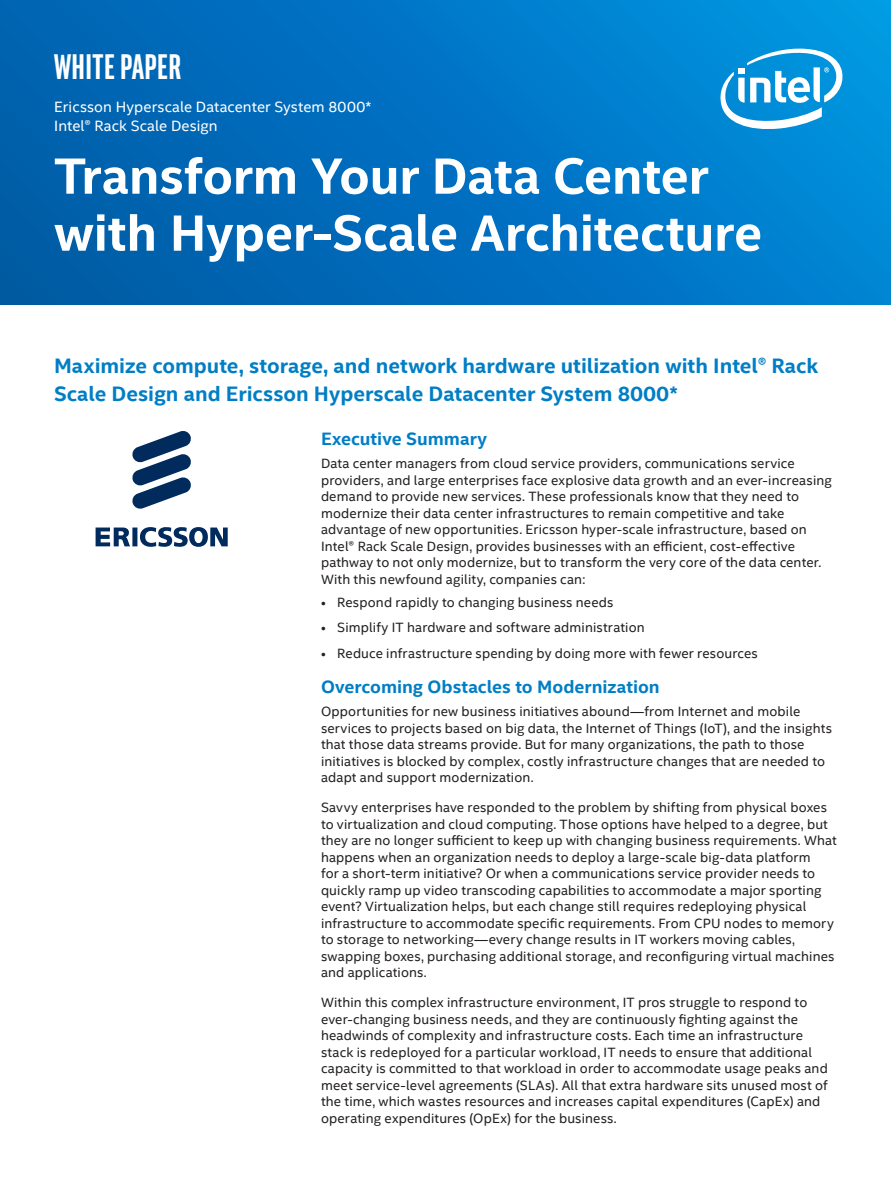
<style>
.page{position:relative;width:891px;height:1188px;background:#fff}
.page>*{position:absolute;margin:0;border:0;box-sizing:border-box;transform-origin:0 0}
.Main_Title{font:700 51px/57px "Intel Clear";letter-spacing:-.005em;color:#fff}
.t1{font:700 36px "Intel Clear Pro";letter-spacing:.025em;color:#fff}
.ProdName_-_Product_N{font:700 21px "Intel Clear";color:#007ec5}
.CopyHeaderBlue{font:700 18px "Intel Clear";color:#007ec5}
.Mini_Header{font:15px "Intel Clear";letter-spacing:.01em;color:#fff}
.MainCopy___Caption{font:13.5px/16.5px "Intel Clear";letter-spacing:.01em;color:#231f20}
</style>
<div class="page">
<div style="left:0;top:0;width:891px;height:305px;background:linear-gradient(to right,#005ba9,#008cdb)"></div>
<svg style="left:132px;top:431px;width:59px;height:78px"></svg>
<div style="left:132px;top:528px;width:5px;height:18px;background:#002b5c"></div>
<svg style="left:140px;top:527px;width:88px;height:20px"></svg>
<svg style="left:96px;top:528px;width:34px;height:18px"></svg>
<svg style="left:718px;top:42px;width:127px;height:90px"></svg>
<h2 class="t1" style="left:54px;top:44px;width:128px">WHITE PAPER</h2>
<p class="Mini_Header" style="left:54px;top:98px;width:319px">Ericsson Hyperscale Datacenter System 8000*</p>
<p class="Mini_Header" style="left:54px;top:117px;width:165px">Intel® Rack Scale Design</p>
<p class="Main_Title" style="left:54px;top:148px;width:710px">Transform Your Data Center with Hyper-Scale Architecture</p>
<p class="ProdName_-_Product_N" style="left:54px;top:353px;width:766px">Maximize compute, storage, and network hardware utilization with Intel® Rack</p>
<p class="ProdName_-_Product_N" style="left:54px;top:381px;width:625px">Scale Design and Ericsson Hyperscale Datacenter System 8000*</p>
<p class="CopyHeaderBlue" style="left:321px;top:427px;width:168px">Executive Summary</p>
<p class="MainCopy___Caption" style="left:321px;top:455px;width:475px">Data center managers from cloud service providers, communications service</p>
<p class="MainCopy___Caption" style="left:321px;top:472px;width:512px">providers, and large enterprises face explosive data growth and an ever-increasing</p>
<p class="MainCopy___Caption" style="left:321px;top:488px;width:480px">demand to provide new services. These professionals know that they need to</p>
<p class="MainCopy___Caption" style="left:321px;top:505px;width:465px">modernize their data center infrastructures to remain competitive and take</p>
<p class="MainCopy___Caption" style="left:321px;top:521px;width:487px">advantage of new opportunities. Ericsson hyper-scale infrastructure, based on</p>
<p class="MainCopy___Caption" style="left:321px;top:538px;width:476px">Intel® Rack Scale Design, provides businesses with an efficient, cost-effective</p>
<p class="MainCopy___Caption" style="left:321px;top:554px;width:502px">pathway to not only modernize, but to transform the very core of the data center.</p>
<p class="MainCopy___Caption" style="left:321px;top:571px;width:266px">With this newfound agility, companies can:</p>
<p class="MainCopy___Caption" style="left:321px;top:594px;width:294px">• Respond rapidly to changing business needs</p>
<p class="MainCopy___Caption" style="left:321px;top:619px;width:325px">• Simplify IT hardware and software administration</p>
<p class="MainCopy___Caption" style="left:321px;top:645px;width:438px">• Reduce infrastructure spending by doing more with fewer resources</p>
<p class="CopyHeaderBlue" style="left:321px;top:675px;width:340px">Overcoming Obstacles to Modernization</p>
<p class="MainCopy___Caption" style="left:321px;top:703px;width:513px">Opportunities for new business initiatives abound—from Internet and mobile services to projects based on big data, the Internet of Things (IoT), and the insights that those data streams provide. But for many organizations, the path to those initiatives is blocked by complex, costly infrastructure changes that are needed to adapt and support modernization.</p>
<p class="MainCopy___Caption" style="left:321px;top:799px;width:518px">Savvy enterprises have responded to the problem by shifting from physical boxes to virtualization and cloud computing. Those options have helped to a degree, but they are no longer sufficient to keep up with changing business requirements. What happens when an organization needs to deploy a large-scale big-data platform<br>for a short-term initiative? Or when a communications service provider needs to quickly ramp up video transcoding capabilities to accommodate a major sporting event? Virtualization helps, but each change still requires redeploying physical infrastructure to accommodate specific requirements. From CPU nodes to memory to storage to networking—every change results in IT workers moving cables, swapping boxes, purchasing additional storage, and reconfiguring virtual machines and applications.</p>
<p class="MainCopy___Caption" style="left:321px;top:994px;width:508px">Within this complex infrastructure environment, IT pros struggle to respond to ever-changing business needs, and they are continuously fighting against the headwinds of complexity and infrastructure costs. Each time an infrastructure stack is redeployed for a particular workload, IT needs to ensure that additional capacity is committed to that workload in order to accommodate usage peaks and meet service-level agreements (SLAs). All that extra hardware sits unused most of the time, which wastes resources and increases capital expenditures (CapEx) and operating expenditures (OpEx) for the business.</p>
</div>
